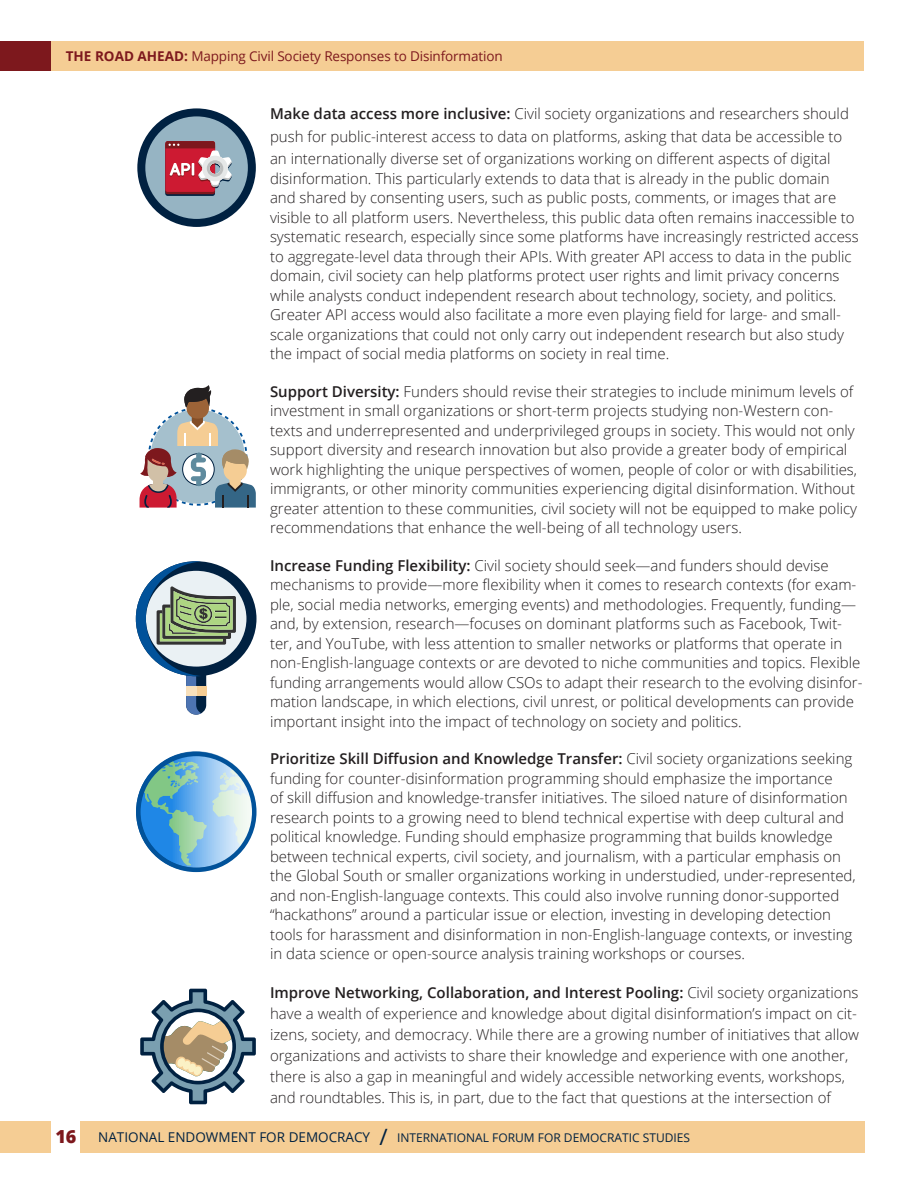
<style>
.page{position:relative;width:918px;height:1188px;background:#fff}
.page>*{position:absolute;margin:0;border:0;box-sizing:border-box;transform-origin:0 0}
.Main_Text{font:300 15px/19.5px "Open Sans";color:#231f20}
.t1{font:13.5px "Open Sans";letter-spacing:-.01em;color:#7d181d}
.t2{font:12px "Open Sans";color:#002141}
.s1{font-weight:700}
.s2{font-weight:600}
.s3{font-weight:800;font-size:18px;color:#7d181d}
.s4{font-size:13.5px}
.s5{font-size:22.5px}
</style>
<div class="page">
<div style="left:48px;top:41px;width:816px;height:29px;background:#f5cd94"></div>
<div style="left:0;top:41px;width:51px;height:29px;background:#7d181d"></div>
<div style="left:0;top:1121px;width:865px;height:32px;background:#f5cd94"></div>
<div style="left:52px;top:1117px;width:28px;height:38px;background:#fff"></div>
<svg style="left:138px;top:753px;width:117px;height:117px"></svg>
<svg style="left:143px;top:761px;width:112px;height:105px;background:#8dc1d8"></svg>
<div style="left:136px;top:752px;width:120px;height:120px;border:4px solid #01529a;border-radius:50%"></div>
<svg style="left:140px;top:989px;width:116px;height:115px"></svg>
<svg style="left:140px;top:385px;width:116px;height:123px"></svg>
<div style="left:137px;top:108px;width:119px;height:119px;background:#002141;border-radius:50%"></div>
<div style="left:145px;top:116px;width:103px;height:103px;background:#96b4c3;border-radius:50%"></div>
<svg style="left:165px;top:141px;width:67px;height:55px;background:#b86271"></svg>
<svg style="left:136px;top:561px;width:120px;height:154px"></svg>
<p class="t1" style="left:66px;top:47px;width:438px"><span class="s1">THE ROAD AHEAD:</span> Mapping Civil Society Responses to Disinformation</p>
<p class="Main_Text" style="left:270px;top:102px;width:580px;line-height:22.5px"><span class="s2">Make data access more inclusive:</span> Civil society organizations and researchers should push for public-interest access to data on platforms, asking that data be accessible to an internationally diverse set of organizations working on different aspects of digital</p>
<p class="Main_Text" style="left:270px;top:168px;width:590px">disinformation. This particularly extends to data that is already in the public domain and shared by consenting users, such as public posts, comments, or images that are visible to all platform users. Nevertheless, this public data often remains inaccessible to systematic research, especially since some platforms have increasingly restricted access to aggregate-level data through their APIs. With greater API access to data in the public domain, civil society can help platforms protect user rights and limit privacy concerns while analysts conduct independent research about technology, society, and politics.<br>Greater API access would also facilitate a more even playing field for large- and small&shy;scale organizations that could not only carry out independent research but also study the impact of social media platforms on society in real time.</p>
<p class="Main_Text" style="left:270px;top:381px;width:589px"><span class="s2">Support Diversity:</span> Funders should revise their strategies to include minimum levels of investment in small organizations or short-term projects studying non-Western con&shy;texts and underrepresented and underprivileged groups in society. This would not only support diversity and research innovation but also provide a greater body of empirical work highlighting the unique perspectives of women, people of color or with disabilities, immigrants, or other minority communities experiencing digital disinformation. Without greater attention to these communities, civil society will not be equipped to make policy recommendations that enhance the well-being of all technology users.</p>
<p class="Main_Text" style="left:270px;top:555px;width:594px"><span class="s2">Increase Funding Flexibility:</span> Civil society should seek—and funders should devise mechanisms to provide—more flexibility when it comes to research contexts (for exam&shy;ple, social media networks, emerging events) and methodologies. Frequently, funding— and, by extension, research—focuses on dominant platforms such as Facebook, Twit&shy;ter, and YouTube, with less attention to smaller networks or platforms that operate in non-English-language contexts or are devoted to niche communities and topics. Flexible funding arrangements would allow CSOs to adapt their research to the evolving disinfor&shy;mation landscape, in which elections, civil unrest, or political developments can provide important insight into the impact of technology on society and politics.</p>
<p class="Main_Text" style="left:270px;top:749px;width:587px"><span class="s2">Prioritize Skill Diffusion and Knowledge Transfer:</span> Civil society organizations seeking funding for counter-disinformation programming should emphasize the importance<br>of skill diffusion and knowledge-transfer initiatives. The siloed nature of disinformation research points to a growing need to blend technical expertise with deep cultural and political knowledge. Funding should emphasize programming that builds knowledge between technical experts, civil society, and journalism, with a particular emphasis on the Global South or smaller organizations working in understudied, under-represented, and non-English-language contexts. This could also involve running donor-supported “hackathons” around a particular issue or election, investing in developing detection tools for harassment and disinformation in non-English-language contexts, or investing in data science or open-source analysis training workshops or courses.</p>
<p class="Main_Text" style="left:270px;top:982px;width:591px;line-height:21px"><span class="s2">Improve Networking, Collaboration, and Interest Pooling:</span> Civil society organizations have a wealth of experience and knowledge about digital disinformation’s impact on cit&shy;izens, society, and democracy. While there are a growing number of initiatives that allow organizations and activists to share their knowledge and experience with one another, there is also a gap in meaningful and widely accessible networking events, workshops, and roundtables. This is, in part, due to the fact that questions at the intersection of</p>
<p class="t2" style="left:55px;top:1129px;width:636px"><span class="s3">16</span> <span class="s4">NATIONAL ENDOWMENT FOR DEMOCRACY</span> <span class="s5">/</span> INTERNATIONAL FORUM FOR DEMOCRATIC STUDIES</p>
</div>
